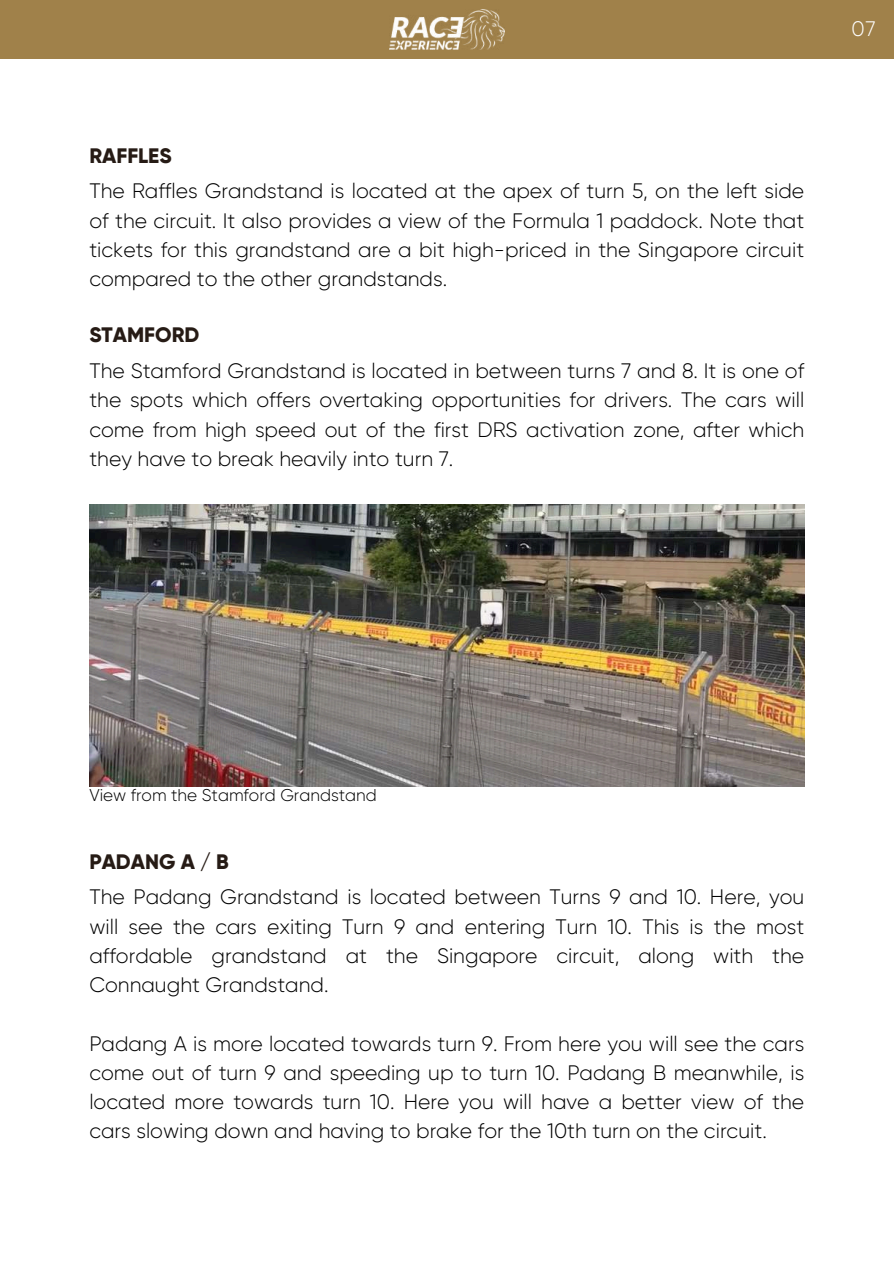
<style>
.page{position:relative;width:894px;height:1264px;background:#fff}
.page>*{position:absolute;margin:0;border:0;box-sizing:border-box;transform-origin:0 0}
.t1{font:300 21px/29.2px "Gilroy";color:#000;text-align:justify}
.t2{font:800 21px "Gilroy";color:#261b15}
.t3{font:300 21px "Gilroy";color:#fff}
.t4{font:300 17.1px "Gilroy";color:#000}
</style>
<div class="page">
<div style="left:0;top:0;width:893px;height:59px;background:#a0814a"></div>
<img style="left:389px;top:9px;width:115px;height:41px">
<img style="left:89px;top:504px;width:715px;height:282px">
<p class="t2" style="left:89px;top:143px;width:84px">RAFFLES</p>
<p class="t1" style="left:89px;top:177px;width:716px">The Raffles Grandstand is located at the apex of turn 5, on the left side of the circuit. It also provides a view of the Formula 1 paddock. Note that tickets for this grandstand are a bit high-priced in the Singapore circuit compared to the other grandstands.</p>
<p class="t2" style="left:89px;top:322px;width:111px">STAMFORD</p>
<p class="t1" style="left:89px;top:356px;width:716px">The Stamford Grandstand is located in between turns 7 and 8. It is one of the spots which offers overtaking opportunities for drivers. The cars will come from high speed out of the first DRS activation zone, after which they have to break heavily into turn 7.</p>
<p class="t3" style="left:851px;top:16px;width:26px">07</p>
<p class="t4" style="left:89px;top:785px;width:289px">View from the Stamford Grandstand</p>
<p class="t2" style="left:89px;top:848px;width:141px">PADANG A / B</p>
<p class="t1" style="left:89px;top:882px;width:716px">The Padang Grandstand is located between Turns 9 and 10. Here, you will see the cars exiting Turn 9 and entering Turn 10. This is the most affordable grandstand at the Singapore circuit, along with the Connaught Grandstand.</p>
<p class="t1" style="left:89px;top:1028px;width:716px">Padang A is more located towards turn 9. From here you will see the cars come out of turn 9 and speeding up to turn 10. Padang B meanwhile, is located more towards turn 10. Here you will have a better view of the cars slowing down and having to brake for the 10th turn on the circuit.</p>
</div>
